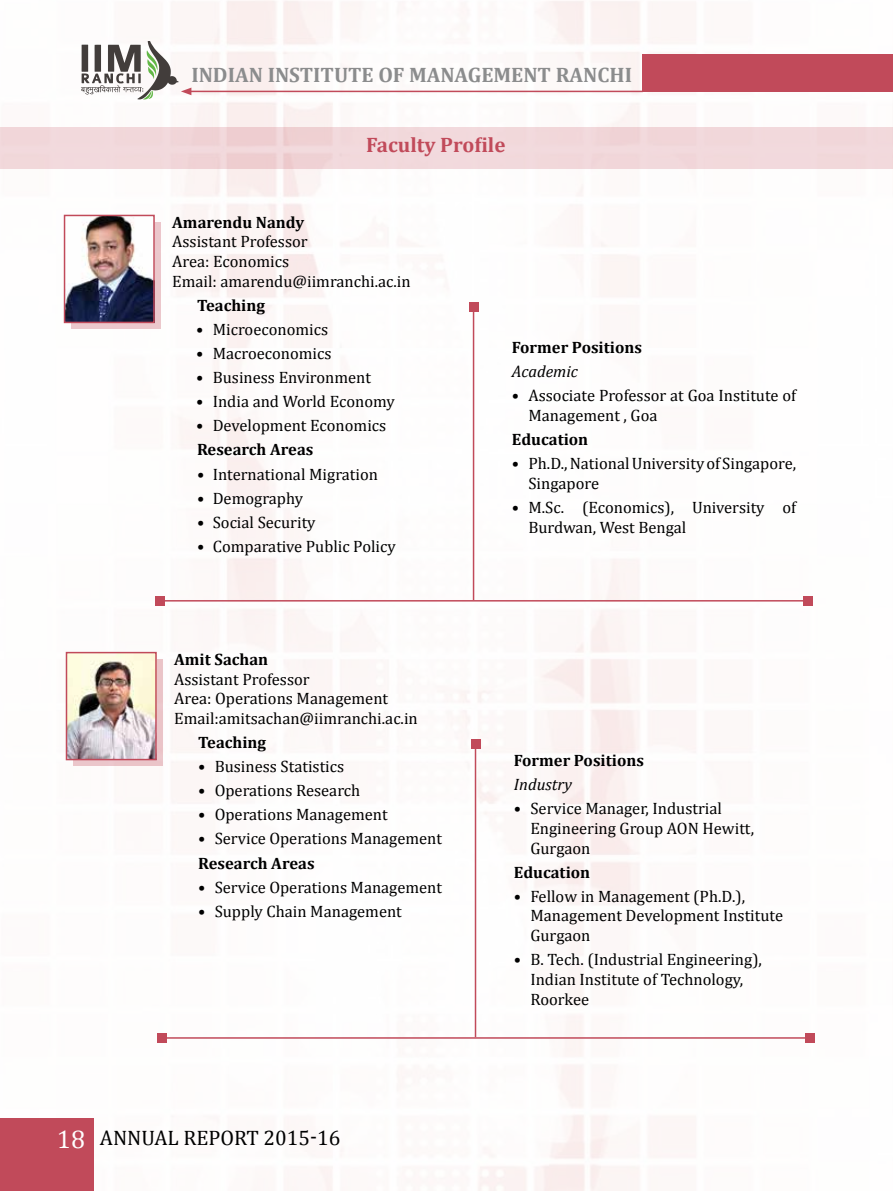
<style>
.page{position:relative;width:893px;height:1191px;background:#fff}
.page>*{position:absolute;margin:0;border:0;box-sizing:border-box;transform-origin:0 0}
.t1{font:700 21px "Cambria";color:#8b8c8d}
.t2{font:21px "Cambria";color:#000}
.t3{font:700 21px "Cambria";color:#c14a5a}
.t4{font:16.5px/19.8px "Cambria";color:#000}
.t5{font:700 16.5px "Cambria";color:#000}
.t6{font:italic 16.5px "Cambria";color:#000}
.s1{font-size:25.5px;color:#fff}
</style>
<div class="page">
<img style="left:0;top:0;width:893px;height:1191px">
<div style="left:0;top:128px;width:893px;height:41px;background:#f2d9db"></div>
<div style="left:71px;top:222px;width:89px;height:106px;background:linear-gradient(to right,#ebc8cc,#ebc7cc)"></div>
<img style="left:67px;top:218px;width:85px;height:102px">
<div style="left:64px;top:215px;width:91px;height:108px;border:2px solid #c14a5a"></div>
<div style="left:803px;top:596px;width:9px;height:9px;background:#c14a5a"></div>
<div style="left:156px;top:596px;width:9px;height:9px;background:#c14a5a"></div>
<hr style="left:160px;top:600px;width:648px;height:1px;background:#c14a5a">
<hr style="left:473px;top:307px;width:1px;height:293px;background:#c14a5a">
<div style="left:469px;top:303px;width:9px;height:9px;background:#c14a5a"></div>
<div style="left:73px;top:659px;width:89px;height:106px;background:linear-gradient(to right,#ebc6cc,#eac3c8)"></div>
<img style="left:69px;top:655px;width:85px;height:102px">
<div style="left:66px;top:652px;width:91px;height:108px;border:2px solid #c14a5a"></div>
<div style="left:805px;top:1033px;width:9px;height:9px;background:#c14a5a"></div>
<div style="left:158px;top:1033px;width:9px;height:9px;background:#c14a5a"></div>
<hr style="left:162px;top:1037px;width:648px;height:1px;background:#c14a5a">
<hr style="left:475px;top:744px;width:1px;height:293px;background:#c14a5a">
<div style="left:471px;top:740px;width:9px;height:9px;background:#c14a5a"></div>
<div style="left:0;top:1118px;width:94px;height:73px;background:#c14a5a"></div>
<div style="left:643px;top:54px;width:250px;height:38px;background:#c14a5a"></div>
<hr style="left:189px;top:91px;width:454px;height:1px;background:#c14a5a">
<svg style="left:81px;top:41px;width:110px;height:59px"></svg>
<p class="t1" style="left:191px;top:62px;width:442px">INDIAN INSTITUTE OF MANAGEMENT RANCHI</p>
<p class="t3" style="left:366px;top:132px;width:141px">Faculty Profile</p>
<p class="t5" style="left:172px;top:212px;width:133px">Amarendu Nandy</p>
<p class="t4" style="left:172px;top:232px;width:240px">Assistant Professor<br>Area: Economics<br>Email: amarendu@iimranchi.ac.in</p>
<p class="t5" style="left:197px;top:295px;width:70px">Teaching</p>
<p class="t4" style="left:196px;top:319px;width:133px">• Microeconomics</p>
<p class="t4" style="left:196px;top:343px;width:137px">• Macroeconomics</p>
<p class="t4" style="left:196px;top:367px;width:176px">• Business Environment</p>
<p class="t4" style="left:196px;top:392px;width:200px">• India and World Economy</p>
<p class="t4" style="left:196px;top:416px;width:192px">• Development Economics</p>
<p class="t5" style="left:197px;top:440px;width:118px">Research Areas</p>
<p class="t4" style="left:197px;top:464px;width:183px">• International Migration</p>
<p class="t4" style="left:197px;top:488px;width:108px">• Demography</p>
<p class="t4" style="left:197px;top:512px;width:120px">• Social Security</p>
<p class="t4" style="left:197px;top:536px;width:200px">• Comparative Public Policy</p>
<p class="t5" style="left:174px;top:649px;width:96px">Amit Sachan</p>
<p class="t4" style="left:174px;top:669px;width:245px">Assistant Professor<br>Area: Operations Management<br>Email:amitsachan@iimranchi.ac.in</p>
<p class="t5" style="left:198px;top:732px;width:70px">Teaching</p>
<p class="t4" style="left:198px;top:756px;width:148px">• Business Statistics</p>
<p class="t4" style="left:198px;top:780px;width:164px">• Operations Research</p>
<p class="t4" style="left:198px;top:804px;width:191px">• Operations Management</p>
<p class="t4" style="left:198px;top:829px;width:245px">• Service Operations Management</p>
<p class="t5" style="left:198px;top:853px;width:118px">Research Areas</p>
<p class="t4" style="left:198px;top:877px;width:245px">• Service Operations Management</p>
<p class="t4" style="left:198px;top:901px;width:205px">• Supply Chain Management</p>
<p class="t2" style="left:57px;top:1125px;width:285px"><span class="s1">18</span> ANNUAL REPORT 2015-16</p>
<p class="t5" style="left:512px;top:337px;width:131px">Former Positions</p>
<p class="t6" style="left:512px;top:361px;width:68px">Academic</p>
<p class="t4" style="left:528px;top:386px;width:269px;text-indent:-16px">• Associate Professor at Goa Institute of<br>Management , Goa</p>
<p class="t5" style="left:512px;top:429px;width:78px">Education</p>
<p class="t4" style="left:528px;top:453px;width:269px;text-indent:-16px">• Ph.D., National University of Singapore,<br>Singapore</p>
<p class="t4" style="left:528px;top:497px;width:269px;text-indent:-16px">• M.Sc. (Economics), University of<br>Burdwan, West Bengal</p>
<p class="t5" style="left:514px;top:750px;width:131px">Former Positions</p>
<p class="t6" style="left:514px;top:774px;width:60px">Industry</p>
<p class="t4" style="left:530px;top:798px;width:225px;text-indent:-16px">• Service Manager, Industrial<br>Engineering Group AON Hewitt,<br>Gurgaon</p>
<p class="t5" style="left:514px;top:862px;width:78px">Education</p>
<p class="t4" style="left:530px;top:886px;width:254px;text-indent:-16px">• Fellow in Management (Ph.D.),<br>Management Development Institute<br>Gurgaon</p>
<p class="t4" style="left:530px;top:949px;width:233px;text-indent:-16px">• B. Tech. (Industrial Engineering),<br>Indian Institute of Technology,<br>Roorkee</p>
</div>
